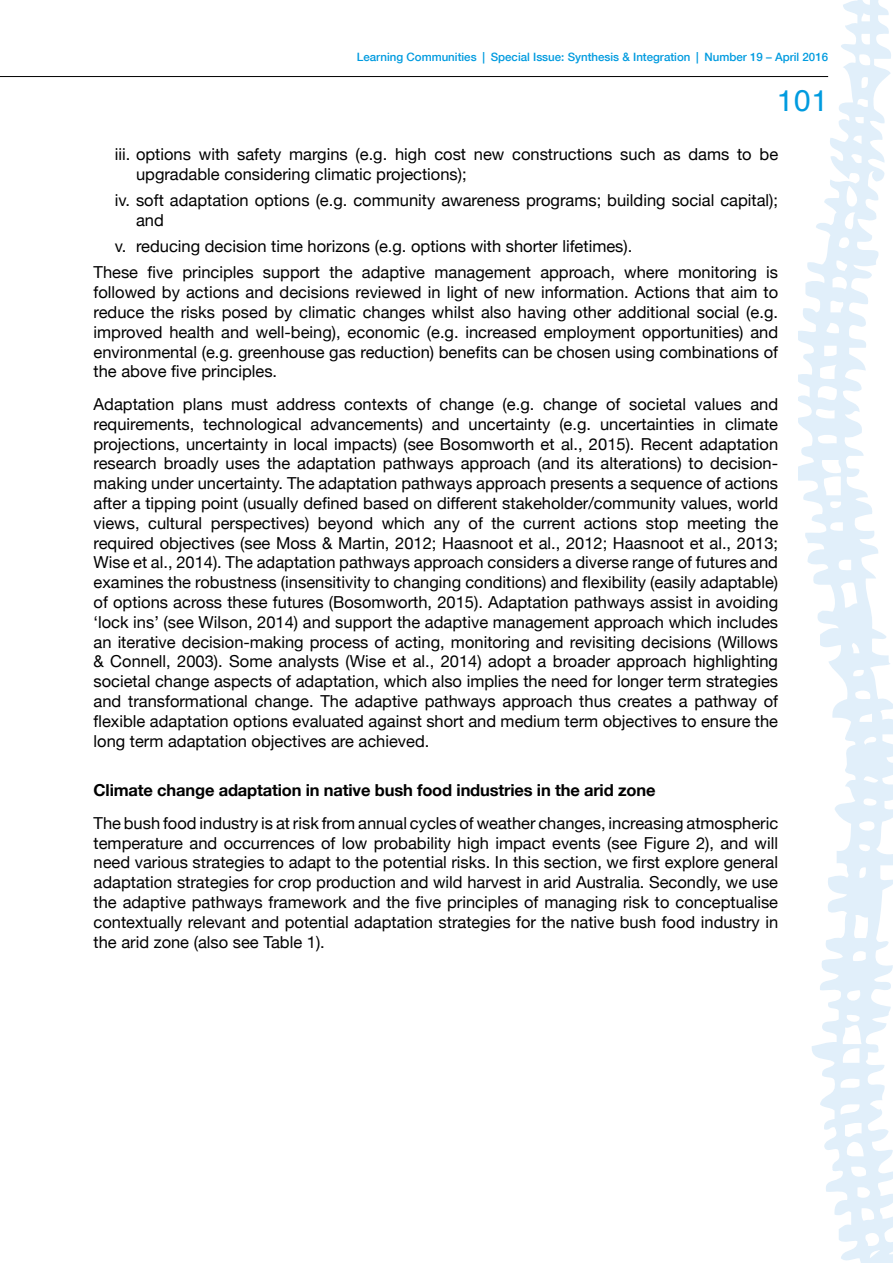
<style>
.page{position:relative;width:893px;height:1263px;background:#fff}
.page>*{position:absolute;margin:0;border:0;box-sizing:border-box;transform-origin:0 0}
.t1{font:30px "Helvetica";color:#009bdf}
.t2{font:16.5px/19.8px "Helvetica Neue";color:#000}
.t3{font:700 16.5px "Helvetica Neue";letter-spacing:-.01em;color:#000}
.t4{font:500 11.55px "Helvetica Neue";color:#009bdf}
</style>
<div class="page">
<hr style="left:0;top:76px;width:828px;height:1px;background:#000">
<svg style="left:798px;top:0;width:95px;height:1263px"></svg>
<p class="t4" style="left:357px;top:48px;width:473px">Learning Communities | Special Issue: Synthesis &amp; Integration | Number 19 – April 2016</p>
<h1 class="t1" style="left:777px;top:77px;width:53px">101</h1>
<p class="t2" style="left:136px;top:145px;width:644px;text-indent:-21px">iii. options with safety margins (e.g. high cost new constructions such as dams to be upgradable considering climatic projections);</p>
<p class="t2" style="left:136px;top:191px;width:644px;text-indent:-21px">iv. soft adaptation options (e.g. community awareness programs; building social capital); and</p>
<p class="t2" style="left:94px;top:234px;width:686px;line-height:26.2px;text-indent:21px">v. reducing decision time horizons (e.g. options with shorter lifetimes).<br>These five principles support the adaptive management approach, where monitoring is</p>
<p class="t2" style="left:94px;top:283px;width:686px;text-align:justify">followed by actions and decisions reviewed in light of new information. Actions that aim to reduce the risks posed by climatic changes whilst also having other additional social (e.g. improved health and well-being), economic (e.g. increased employment opportunities) and environmental (e.g. greenhouse gas reduction) benefits can be chosen using combinations of the above five principles.</p>
<p class="t2" style="left:94px;top:395px;width:686px;text-align:justify">Adaptation plans must address contexts of change (e.g. change of societal values and requirements, technological advancements) and uncertainty (e.g. uncertainties in climate projections, uncertainty in local impacts) (see Bosomworth et al., 2015). Recent adaptation research broadly uses the adaptation pathways approach (and its alterations) to decision&shy;making under uncertainty. The adaptation pathways approach presents a sequence of actions after a tipping point (usually defined based on different stakeholder/community values, world views, cultural perspectives) beyond which any of the current actions stop meeting the required objectives (see Moss &amp; Martin, 2012; Haasnoot et al., 2012; Haasnoot et al., 2013; Wise et al., 2014). The adaptation pathways approach considers a diverse range of futures and examines the robustness (insensitivity to changing conditions) and flexibility (easily adaptable) of options across these futures (Bosomworth, 2015). Adaptation pathways assist in avoiding ‘lock ins’ (see Wilson, 2014) and support the adaptive management approach which includes an iterative decision-making process of acting, monitoring and revisiting decisions (Willows &amp; Connell, 2003). Some analysts (Wise et al., 2014) adopt a broader approach highlighting societal change aspects of adaptation, which also implies the need for longer term strategies and transformational change. The adaptive pathways approach thus creates a pathway of flexible adaptation options evaluated against short and medium term objectives to ensure the long term adaptation objectives are achieved.</p>
<p class="t3" style="left:94px;top:777px;width:563px">Climate change adaptation in native bush food industries in the arid zone</p>
<p class="t2" style="left:94px;top:814px;width:686px;text-align:justify">The bush food industry is at risk from annual cycles of weather changes, increasing atmospheric temperature and occurrences of low probability high impact events (see Figure 2), and will need various strategies to adapt to the potential risks. In this section, we first explore general adaptation strategies for crop production and wild harvest in arid Australia. Secondly, we use the adaptive pathways framework and the five principles of managing risk to conceptualise contextually relevant and potential adaptation strategies for the native bush food industry in the arid zone (also see Table 1).</p>
</div>
